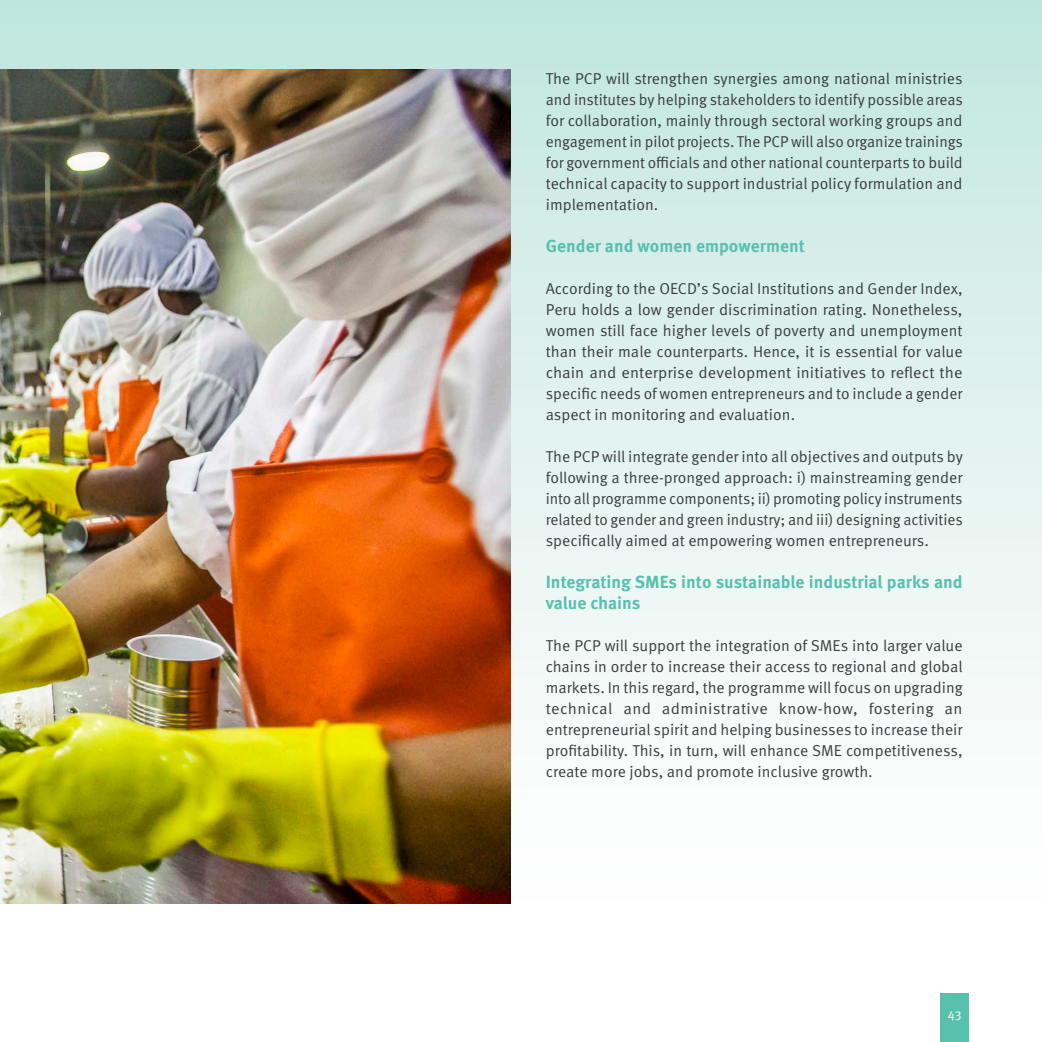
<style>
.page{position:relative;width:1042px;height:1042px;background:#fff}
.page>*{position:absolute;margin:0;border:0;box-sizing:border-box;transform-origin:0 0}
.Body_Text_Simone{font:700 17.5px/21px "Meta Pro";color:#57c1ad}
.Body_Text_Simone-2{font:15.75px/21px "Meta Pro";color:#3b3d3f;text-align:justify}
.t1{font:12.95px "Meta OT Norm";color:#fff}
</style>
<div class="page">
<div style="left:0;top:0;width:1042px;height:903px;background:linear-gradient(to bottom,#c2e6df,#fff)"></div>
<div style="left:940px;top:993px;width:29px;height:49px;background:#57c1ad"></div>
<img style="left:0;top:69px;width:510px;height:834px">
<p class="Body_Text_Simone-2" style="left:546px;top:69px;width:418px">The PCP will strengthen synergies among national ministries and institutes by helping stakeholders to identify possible areas for collaboration, mainly through sectoral working groups and engagement in pilot projects. The PCP will also organize trainings for government officials and other national counterparts to build technical capacity to support industrial policy formulation and implementation.</p>
<p class="Body_Text_Simone" style="left:546px;top:236px;width:261px">Gender and women empowerment</p>
<p class="Body_Text_Simone-2" style="left:546px;top:279px;width:418px">According to the OECD’s Social Institutions and Gender Index, Peru holds a low gender discrimination rating. Nonetheless, women still face higher levels of poverty and unemployment than their male counterparts. Hence, it is essential for value chain and enterprise development initiatives to reflect the specific needs of women entrepreneurs and to include a gender aspect in monitoring and evaluation.</p>
<p class="Body_Text_Simone-2" style="left:546px;top:447px;width:419px">The PCP will integrate gender into all objectives and outputs by following a three-pronged approach: i) mainstreaming gender into all programme components; ii) promoting policy instruments related to gender and green industry; and iii) designing activities specifically aimed at empowering women entrepreneurs.</p>
<p class="Body_Text_Simone" style="left:546px;top:572px;width:418px">Integrating SMEs into sustainable industrial parks and value chains</p>
<p class="Body_Text_Simone-2" style="left:546px;top:636px;width:418px">The PCP will support the integration of SMEs into larger value chains in order to increase their access to regional and global markets. In this regard, the programme will focus on upgrading technical and administrative know-how, fostering an entrepreneurial spirit and helping businesses to increase their profitability. This, in turn, will enhance SME competitiveness, create more jobs, and promote inclusive growth.</p>
<p class="t1" style="left:948px;top:1006px;width:15px">43</p>
</div>
